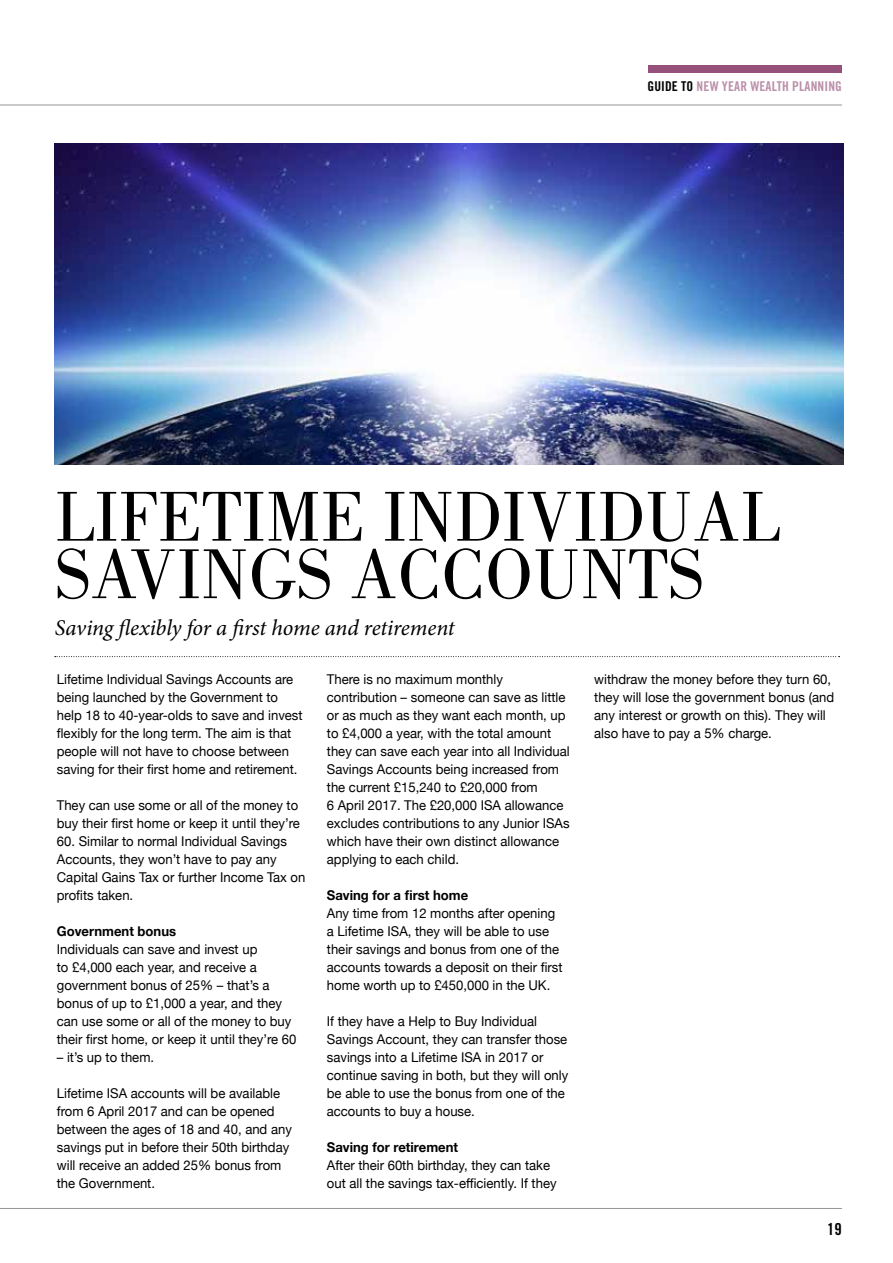
<style>
.page{position:relative;width:893px;height:1263px;background:#fff}
.page>*{position:absolute;margin:0;border:0;box-sizing:border-box;transform-origin:0 0}
.t1{font:73.05px/57.4px "Bodoni";color:#000}
.t2{font:italic 22.5px "Minion Pro";letter-spacing:-.01em;color:#000}
.t3{font:16.5px "Trade Gothic Bold Cond Twenty";color:#000}
.t4{font:13.5px/18px "Helvetica Neue";color:#000}
.t5{font:700 13.5px "Helvetica Neue";color:#000}
.t6{font:13.5px "Trade Gothic Bold Cond Twenty";letter-spacing:.01em;color:#bb90aa}
.s1{color:#000}
</style>
<div class="page">
<hr style="left:0;top:1208px;width:842px;height:1px;background:#939598">
<hr style="left:0;top:105px;width:842px;height:1px;background:#939598">
<div style="left:648px;top:65px;width:194px;height:8px;background:#95517a"></div>
<svg style="left:55px;top:656px;width:785px;height:1px"></svg>
<img style="left:55px;top:144px;width:788px;height:321px">
<p class="t6" style="left:647px;top:78px;width:196px"><span class="s1">GUIDE TO</span> NEW YEAR WEALTH PLANNING</p>
<h1 class="t1" style="left:55px;top:488px;width:727px">LIFETIME INDIVIDUAL<br>SAVINGS ACCOUNTS</h1>
<h2 class="t2" style="left:55px;top:613px;width:401px">Saving flexibly for a first home and retirement</h2>
<p class="t4" style="left:57px;top:670px;width:247px">Lifetime Individual Savings Accounts are being launched by the Government to help 18 to 40-year-olds to save and invest flexibly for the long term. The aim is that people will not have to choose between saving for their first home and retirement.</p>
<p class="t4" style="left:57px;top:796px;width:245px">They can use some or all of the money to buy their first home or keep it until they’re</p>
<p class="t4" style="left:57px;top:832px;width:250px">60. Similar to normal Individual Savings Accounts, they won’t have to pay any Capital Gains Tax or further Income Tax on profits taken.</p>
<p class="t5" style="left:57px;top:923px;width:121px">Government bonus</p>
<p class="t4" style="left:57px;top:940px;width:241px">Individuals can save and invest up<br>to £4,000 each year, and receive a government bonus of 25% – that’s a bonus of up to £1,000 a year, and they can use some or all of the money to buy their first home, or keep it until they’re 60</p>
<p class="t4" style="left:57px;top:1048px;width:99px">– it’s up to them.</p>
<p class="t4" style="left:57px;top:1084px;width:237px">Lifetime ISA accounts will be available from 6 April 2017 and can be opened between the ages of 18 and 40, and any savings put in before their 50th birthday will receive an added 25% bonus from the Government.</p>
<p class="t4" style="left:594px;top:670px;width:241px">withdraw the money before they turn 60, they will lose the government bonus (and any interest or growth on this). They will also have to pay a 5% charge.</p>
<p class="t4" style="left:327px;top:670px;width:244px">There is no maximum monthly contribution – someone can save as little or as much as they want each month, up to £4,000 a year, with the total amount they can save each year into all Individual Savings Accounts being increased from the current £15,240 to £20,000 from<br>6 April 2017. The £20,000 ISA allowance excludes contributions to any Junior ISAs which have their own distinct allowance applying to each child.</p>
<p class="t5" style="left:327px;top:887px;width:143px">Saving for a first home</p>
<p class="t4" style="left:327px;top:904px;width:237px">Any time from 12 months after opening a Lifetime ISA, they will be able to use their savings and bonus from one of the accounts towards a deposit on their first home worth up to £450,000 in the UK.</p>
<p class="t4" style="left:327px;top:1012px;width:243px">If they have a Help to Buy Individual Savings Account, they can transfer those savings into a Lifetime ISA in 2017 or continue saving in both, but they will only be able to use the bonus from one of the accounts to buy a house.</p>
<p class="t5" style="left:327px;top:1139px;width:133px">Saving for retirement</p>
<p class="t4" style="left:327px;top:1156px;width:231px">After their 60th birthday, they can take out all the savings tax-efficiently. If they</p>
<p class="t3" style="left:827px;top:1219px;width:16px">19</p>
</div>
